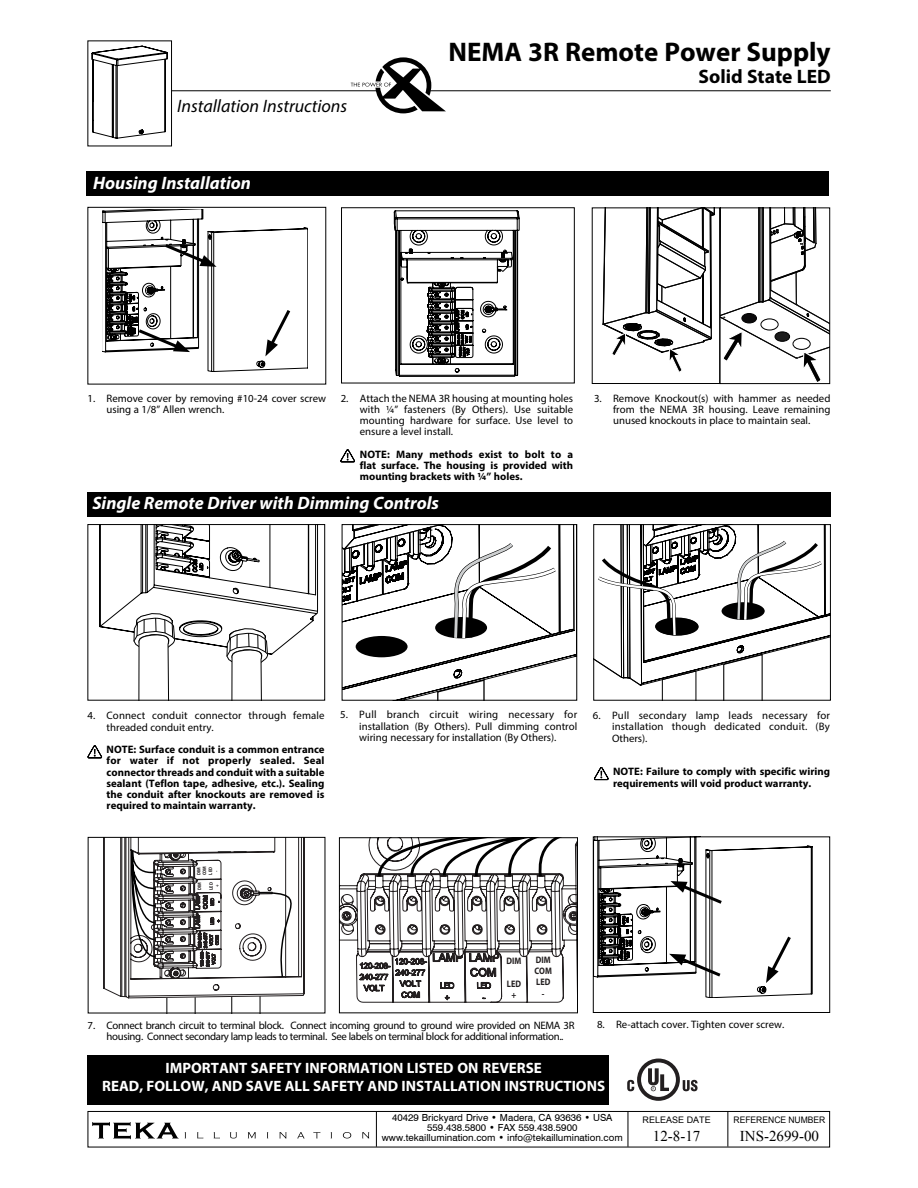
<style>
.page{position:relative;width:918px;height:1188px;background:#fff}
.page>*{position:absolute;margin:0;border:0;box-sizing:border-box;transform-origin:0 0}
.t1{font:700 27px "Myriad Pro";color:#000}
.t2{font:700 19.5px "Myriad Pro";color:#000}
.t3{font:italic 700 18px "Myriad Pro";color:#fff}
.t4{font:italic 18px "Myriad Pro";color:#000}
.t5{font:700 15px/18px "Myriad Pro";color:#fff;text-align:center}
.t6{font:15px "Times New Roman";color:#000}
.t7{font:10.8px/11.2px "Myriad Pro";color:#000;text-align:justify}
.t8{font:700 10.8px/11.2px "Myriad Pro";color:#000;text-align:justify}
.t9{font:10.8px/11.2px "Myriad Pro";letter-spacing:-.03em;color:#000}
.t10{font:9.75px/9.8px "Swiss 721 BT";color:#000;text-align:center}
.t11{font:700 9.45px/11.4px "Myriad";color:#231f20;text-align:center;scale:.86 1}
.t12{font:9px "Arial";color:#000;scale:.95 1}
.t13{font:9px "Arial";color:#000}
.t14{font:700 4.95px/5.8px "Myriad";color:#231f20;text-align:center;scale:.86 1}
</style>
<div class="page">
<div style="left:87px;top:1111px;width:743px;height:37px;background:#fff;border:1px solid #000"></div>
<hr style="left:727px;top:1111px;width:1px;height:36px;background:#000">
<hr style="left:628px;top:1111px;width:1px;height:36px;background:#000">
<div style="left:87px;top:1055px;width:522px;height:50px;background:#000"></div>
<hr style="left:95px;top:90px;width:736px;height:1px;background:#000">
<svg style="left:351px;top:57px;width:95px;height:56px"></svg>
<svg style="left:99px;top:526px;width:219px;height:173px"></svg>
<div style="left:87px;top:524px;width:238px;height:177px;border:1px solid #000"></div>
<div style="left:593px;top:836px;width:237px;height:177px;border:1px solid #000"></div>
<svg style="left:88px;top:756px;width:15px;height:3px"></svg>
<svg style="left:87px;top:745px;width:15px;height:13px"></svg>
<div style="left:87px;top:492px;width:744px;height:24px;background:#000"></div>
<svg style="left:594px;top:767px;width:15px;height:13px"></svg>
<svg style="left:394px;top:210px;width:125px;height:167px"></svg>
<div style="left:341px;top:207px;width:234px;height:176px;border:1px solid #000"></div>
<div style="left:87px;top:172px;width:742px;height:24px;background:#000"></div>
<svg style="left:603px;top:208px;width:225px;height:176px"></svg>
<div style="left:720px;top:207px;width:110px;height:177px;border:1px solid #000"></div>
<svg style="left:340px;top:462px;width:15px;height:1px"></svg>
<svg style="left:340px;top:449px;width:15px;height:13px"></svg>
<svg style="left:341px;top:839px;width:235px;height:164px"></svg>
<div style="left:339px;top:837px;width:239px;height:176px;border:1px solid #000"></div>
<svg style="left:103px;top:209px;width:205px;height:163px"></svg>
<svg style="left:103px;top:839px;width:202px;height:172px"></svg>
<div style="left:88px;top:837px;width:237px;height:176px;border:1px solid #000"></div>
<svg style="left:593px;top:837px;width:219px;height:161px"></svg>
<svg style="left:595px;top:526px;width:234px;height:173px"></svg>
<div style="left:593px;top:524px;width:238px;height:177px;border:1px solid #000"></div>
<svg style="left:344px;top:526px;width:231px;height:173px"></svg>
<div style="left:342px;top:524px;width:235px;height:177px;border:1px solid #000"></div>
<div style="left:88px;top:41px;width:84px;height:105px;background:#fff"></div>
<svg style="left:92px;top:46px;width:76px;height:92px"></svg>
<svg style="left:683px;top:1080px;width:15px;height:11px"></svg>
<div style="left:637px;top:1059px;width:43px;height:42px;background:#231f20;border-radius:50%"></div>
<div style="left:641px;top:1062px;width:35px;height:35px;background:#fff;border-radius:50%"></div>
<svg style="left:648px;top:1068px;width:21px;height:23px"></svg>
<svg style="left:627px;top:1080px;width:7px;height:11px"></svg>
<hr style="left:376px;top:1111px;width:1px;height:36px;background:#000">
<svg style="left:92px;top:1122px;width:277px;height:17px"></svg>
<h3 class="t4" style="left:177px;top:95px;width:171px">Installation Instructions</h3>
<h3 class="t3" style="left:93px;top:171px;width:159px">Housing Installation</h3>
<h1 class="t1" style="left:449px;top:34px;width:384px">NEMA 3R Remote Power Supply</h1>
<h2 class="t2" style="left:699px;top:64px;width:134px">Solid State LED</h2>
<p class="t7" style="left:107px;top:392px;width:221px;text-indent:-19px">1. Remove cover by removing #10-24 cover screw using a 1/8” Allen wrench.</p>
<p class="t7" style="left:360px;top:392px;width:215px;text-indent:-19px">2. Attach the NEMA 3R housing at mounting holes with ¼” fasteners (By Others). Use suitable mounting hardware for surface. Use level to ensure a level install.</p>
<p class="t8" style="left:360px;top:448px;width:215px">NOTE: Many methods exist to bolt to a flat surface. The housing is provided with mounting brackets with ¼” holes.</p>
<h3 class="t3" style="left:92px;top:491px;width:348px">Single Remote Driver with Dimming Controls</h3>
<p class="t7" style="left:613px;top:392px;width:219px;text-indent:-19px">3. Remove Knockout(s) with hammer as needed from the NEMA 3R housing. Leave remaining unused knockouts in place to maintain seal.</p>
<p class="t7" style="left:107px;top:710px;width:220px;text-indent:-19px">4. Connect conduit connector through female threaded conduit entry.</p>
<p class="t8" style="left:107px;top:744px;width:220px">NOTE: Surface conduit is a common entrance for water if not properly sealed. Seal connector threads and conduit with a suitable sealant (Teflon tape, adhesive, etc.). Sealing the conduit after knockouts are removed is required to maintain warranty.</p>
<p class="t7" style="left:359px;top:709px;width:219px;text-indent:-19px">5. Pull branch circuit wiring necessary for installation (By Others). Pull dimming control wiring necessary for installation (By Others).</p>
<p class="t7" style="left:612px;top:710px;width:220px;text-indent:-19px">6. Pull secondary lamp leads necessary for installation though dedicated conduit. (By Others).</p>
<p class="t8" style="left:613px;top:766px;width:218px">NOTE: Failure to comply with specific wiring requirements will void product warranty.</p>
<p class="t14" style="left:196px;top:875px;width:12px;rotate:-90deg">DIM<br>COM<br>LED -</p>
<p class="t14" style="left:197px;top:890px;width:11px;rotate:-90deg">DIM</p>
<p class="t14" style="left:208px;top:890px;width:10px;rotate:-90deg">LED +</p>
<p class="t11" style="left:507px;top:956px;width:19px">DIM</p>
<p class="t11" style="left:507px;top:978px;width:18px">LED +</p>
<p class="t11" style="left:535px;top:954px;width:22px">DIM<br>COM<br>LED -</p>
<p class="t9" style="left:107px;top:1020px;width:470px;text-indent:-19px">7. Connect branch circuit to terminal block. Connect incoming ground to ground wire provided on NEMA 3R housing. Connect secondary lamp leads to terminal. See labels on terminal block for additional information..</p>
<p class="t7" style="left:597px;top:1019px;width:189px">8. Re-attach cover. Tighten cover screw.</p>
<h3 class="t5" style="left:102px;top:1059px;width:504px">IMPORTANT SAFETY INFORMATION LISTED ON REVERSE<br>READ, FOLLOW, AND SAVE ALL SAFETY AND INSTALLATION INSTRUCTIONS</h3>
<p class="t10" style="left:382px;top:1113px;width:242px">40429 Brickyard Drive • Madera, CA 93636 • USA<br>559.438.5800 • FAX 559.438.5900 www.tekaillumination.com • info@tekaillumination.com</p>
<p class="t13" style="left:643px;top:1114px;width:70px">RELEASE DATE</p>
<h3 class="t6" style="left:653px;top:1126px;width:49px">12-8-17</h3>
<p class="t12" style="left:733px;top:1114px;width:98px">REFERENCE NUMBER</p>
<h3 class="t6" style="left:740px;top:1126px;width:81px">INS-2699-00</h3>
</div>
